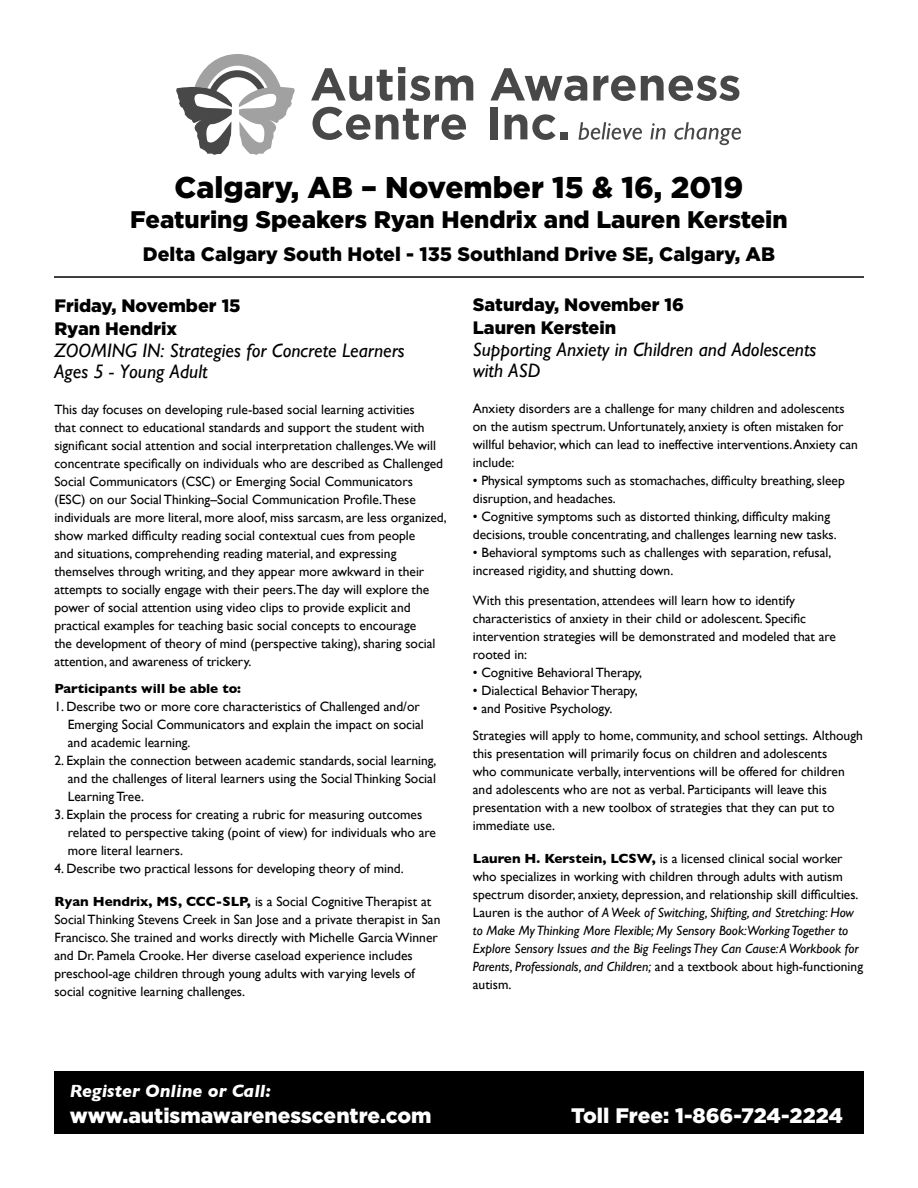
<style>
.page{position:relative;width:918px;height:1188px;background:#fff}
.page>*{position:absolute;margin:0;border:0;box-sizing:border-box;transform-origin:0 0}
.t1{font:900 30px "Gotham HTF";color:#000}
.t2{font:900 24px "Gotham HTF";color:#000}
.t3{font:900 21px "Gotham HTF";color:#fff}
.t4{font:italic 19.5px/21px "Gill Sans";color:#000}
.t5{font:900 19.5px "Gotham HTF";color:#000}
.t6{font:900 18px/22.5px "Gotham HTF";color:#000}
.t7{font:italic 700 18px "Gill Sans";color:#fff}
.t8{font:13.5px/18px "Gill Sans";color:#000}
.t9{font:700 13.5px "Gill Sans";color:#000}
.s1{font-weight:700}
.s2{font-style:italic}
</style>
<div class="page">
<div style="left:54px;top:1071px;width:810px;height:63px;background:#000"></div>
<hr style="left:54px;top:276px;width:810px;height:2px;background:#000">
<svg style="left:311px;top:67px;width:162px;height:34px"></svg>
<svg style="left:490px;top:68px;width:97px;height:33px"></svg>
<svg style="left:593px;top:75px;width:146px;height:26px"></svg>
<svg style="left:313px;top:107px;width:57px;height:33px"></svg>
<svg style="left:376px;top:109px;width:90px;height:31px"></svg>
<div style="left:490px;top:107px;width:7px;height:32px;background:#484848"></div>
<svg style="left:505px;top:114px;width:51px;height:26px"></svg>
<div style="left:560px;top:132px;width:7px;height:7px;background:#484848"></div>
<svg style="left:579px;top:122px;width:63px;height:18px"></svg>
<svg style="left:650px;top:123px;width:16px;height:16px"></svg>
<svg style="left:674px;top:122px;width:67px;height:23px"></svg>
<svg style="left:176px;top:54px;width:119px;height:101px"></svg>
<h1 class="t1" style="left:175px;top:170px;width:570px">Calgary, AB – November 15 &amp; 16, 2019</h1>
<h2 class="t2" style="left:130px;top:206px;width:659px">Featuring Speakers Ryan Hendrix and Lauren Kerstein</h2>
<h3 class="t5" style="left:143px;top:243px;width:634px">Delta Calgary South Hotel - 135 Southland Drive SE, Calgary, AB</h3>
<h3 class="t6" style="left:54px;top:294px;width:188px">Friday, November 15<br>Ryan Hendrix</h3>
<h3 class="t4" style="left:54px;top:340px;width:352px">ZOOMING IN: Strategies for Concrete Learners<br>Ages 5 - Young Adult</h3>
<p class="t8" style="left:54px;top:401px;width:394px">This day focuses on developing rule-based social learning activities<br>that connect to educational standards and support the student with significant social attention and social interpretation challenges.We will concentrate specifically on individuals who are described as Challenged Social Communicators (CSC) or Emerging Social Communicators (ESC) on our Social Thinking–Social Communication Profile.These individuals are more literal, more aloof, miss sarcasm, are less organized, show marked difficulty reading social contextual cues from people<br>and situations, comprehending reading material, and expressing themselves through writing, and they appear more awkward in their attempts to socially engage with their peers.The day will explore the power of social attention using video clips to provide explicit and practical examples for teaching basic social concepts to encourage<br>the development of theory of mind (perspective taking), sharing social attention, and awareness of trickery.</p>
<p class="t9" style="left:54px;top:678px;width:188px">Participants will be able to:</p>
<p class="t8" style="left:68px;top:698px;width:358px;text-indent:-14px">1. Describe two or more core characteristics of Challenged and/or<br>Emerging Social Communicators and explain the impact on social and academic learning.</p>
<p class="t8" style="left:68px;top:752px;width:370px;text-align:justify;text-indent:-14px">2. Explain the connection between academic standards, social learning, and the challenges of literal learners using the Social Thinking Social Learning Tree.</p>
<p class="t8" style="left:68px;top:806px;width:370px;text-indent:-14px">3. Explain the process for creating a rubric for measuring outcomes related to perspective taking (point of view) for individuals who are more literal learners.</p>
<p class="t8" style="left:54px;top:860px;width:351px">4. Describe two practical lessons for developing theory of mind.</p>
<p class="t8" style="left:54px;top:893px;width:388px"><span class="s1">Ryan Hendrix, MS, CCC-SLP,</span> is a Social Cognitive Therapist at Social Thinking Stevens Creek in San Jose and a private therapist in San Francisco. She trained and works directly with Michelle Garcia Winner and Dr. Pamela Crooke. Her diverse caseload experience includes preschool-age children through young adults with varying levels of social cognitive learning challenges.</p>
<h3 class="t6" style="left:473px;top:293px;width:213px">Saturday, November 16<br>Lauren Kerstein</h3>
<h3 class="t4" style="left:473px;top:339px;width:345px">Supporting Anxiety in Children and Adolescents with ASD</h3>
<p class="t8" style="left:473px;top:399px;width:387px">Anxiety disorders are a challenge for many children and adolescents on the autism spectrum. Unfortunately, anxiety is often mistaken for willful behavior, which can lead to ineffective interventions. Anxiety can include:</p>
<p class="t8" style="left:473px;top:471px;width:373px">• Physical symptoms such as stomachaches, difficulty breathing, sleep disruption, and headaches.</p>
<p class="t8" style="left:473px;top:507px;width:365px">• Cognitive symptoms such as distorted thinking, difficulty making decisions, trouble concentrating, and challenges learning new tasks.</p>
<p class="t8" style="left:473px;top:543px;width:360px">• Behavioral symptoms such as challenges with separation, refusal, increased rigidity, and shutting down.</p>
<p class="t8" style="left:473px;top:591px;width:365px">With this presentation, attendees will learn how to identify characteristics of anxiety in their child or adolescent. Specific intervention strategies will be demonstrated and modeled that are rooted in:</p>
<p class="t8" style="left:473px;top:663px;width:171px">• Cognitive Behavioral Therapy,</p>
<p class="t8" style="left:473px;top:681px;width:166px">• Dialectical Behavior Therapy,</p>
<p class="t8" style="left:473px;top:695px;width:392px;line-height:27px">• and Positive Psychology.<br>Strategies will apply to home, community, and school settings. Although</p>
<p class="t8" style="left:473px;top:744px;width:373px">this presentation will primarily focus on children and adolescents who communicate verbally, interventions will be offered for children and adolescents who are not as verbal. Participants will leave this presentation with a new toolbox of strategies that they can put to immediate use.</p>
<p class="t8" style="left:473px;top:849px;width:392px"><span class="s1">Lauren H. Kerstein, LCSW,</span> is a licensed clinical social worker who specializes in working with children through adults with autism spectrum disorder, anxiety, depression, and relationship skill difficulties.<br>Lauren is the author of <span class="s2">A Week of Switching, Shifting, and Stretching: How to Make My Thinking More Flexible; My Sensory Book:Working Together to Explore Sensory Issues and the Big Feelings They Can Cause: A Workbook for Parents, Professionals, and Children;</span> and a textbook about high-functioning autism.</p>
<h3 class="t7" style="left:70px;top:1080px;width:203px">Register Online or Call:</h3>
<h3 class="t3" style="left:70px;top:1103px;width:363px">www.autismawarenesscentre.com</h3>
<h3 class="t3" style="left:571px;top:1103px;width:273px">Toll Free: 1-866-724-2224</h3>
</div>
